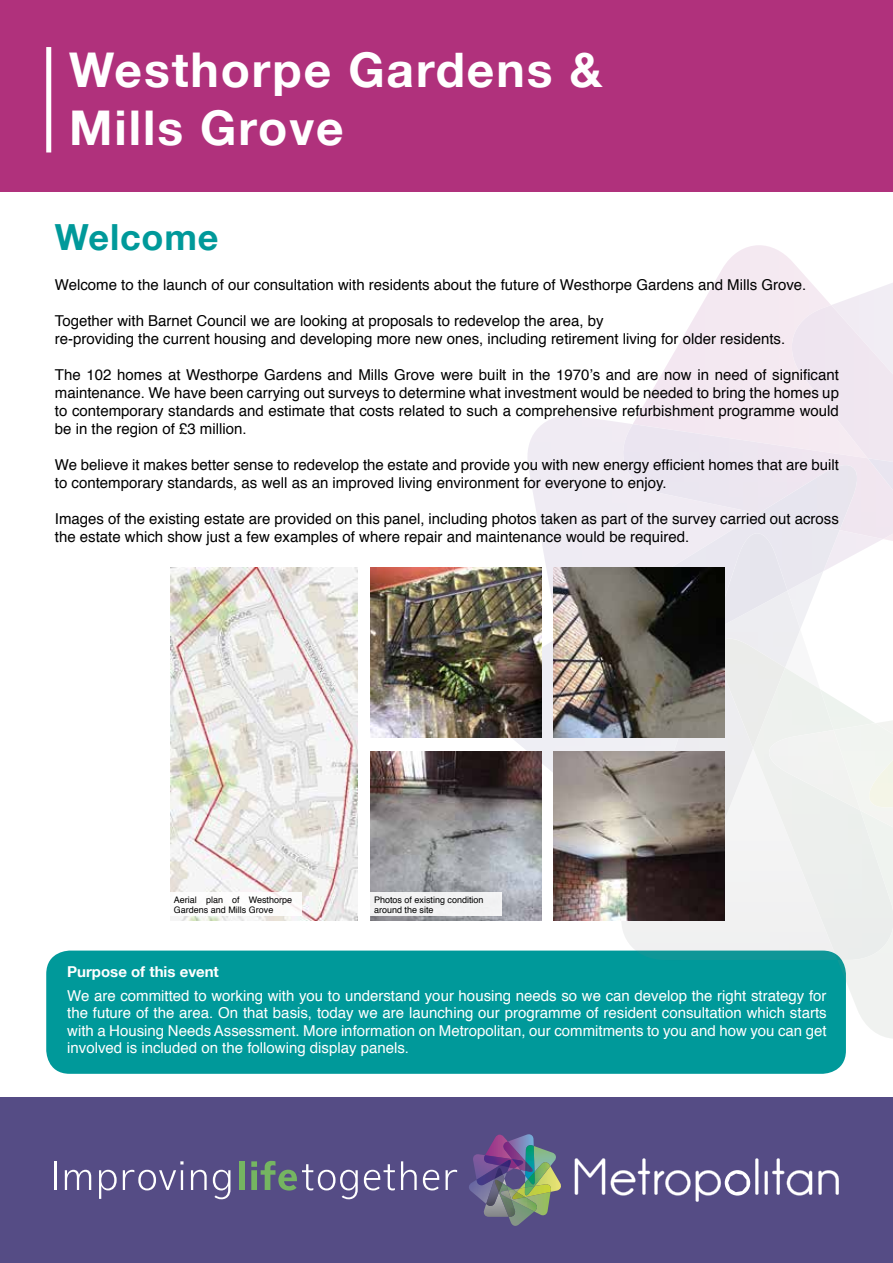
<style>
.page{position:relative;width:893px;height:1263px;background:#fff}
.page>*{position:absolute;margin:0;border:0;box-sizing:border-box;transform-origin:0 0}
.t1{font:700 47.85px/57.4px "Helvetica 75";letter-spacing:.04em;color:#fff}
.t2{font:700 36px "Helvetica 75";letter-spacing:.02em;color:#00999a}
.t3{font:15px/18px "Helvetica";color:#000}
.t4{font:15px/17.4px "Helvetica";color:#fff;text-align:justify}
.t5{font:700 15px "Helvetica 75";color:#fff}
.t6{font:9px/10.8px "Helvetica";color:#000}
</style>
<div class="page">
<div style="left:0;top:0;width:893px;height:192px;background:#b0317c"></div>
<div style="left:0;top:1097px;width:893px;height:166px;background:#554c85"></div>
<div style="left:46px;top:47px;width:5px;height:105px;background:#fff"></div>
<svg style="left:575px;top:1158px;width:30px;height:37px"></svg>
<hr style="left:755px;top:1158px;width:4px;height:37px;background:#a6a2bf;border-radius:2px">
<hr style="left:755px;top:1158px;width:3px;height:37px;background:#fff">
<svg style="left:764px;top:1171px;width:4px;height:24px"></svg>
<hr style="left:765px;top:1171px;width:3px;height:24px;background:#fff">
<svg style="left:772px;top:1158px;width:40px;height:37px"></svg>
<svg style="left:818px;top:1170px;width:21px;height:25px"></svg>
<svg style="left:611px;top:1158px;width:139px;height:44px"></svg>
<img style="left:550px;top:1178px;width:11px;height:14px">
<img style="left:469px;top:1180px;width:14px;height:21px">
<img style="left:483px;top:1185px;width:16px;height:32px">
<img style="left:486px;top:1185px;width:13px;height:21px">
<img style="left:509px;top:1215px;width:21px;height:11px">
<img style="left:499px;top:1199px;width:17px;height:18px">
<img style="left:534px;top:1146px;width:23px;height:36px">
<img style="left:535px;top:1162px;width:15px;height:22px">
<img style="left:486px;top:1134px;width:21px;height:20px">
<img style="left:473px;top:1154px;width:29px;height:25px">
<img style="left:477px;top:1165px;width:17px;height:20px">
<img style="left:483px;top:1155px;width:19px;height:13px">
<img style="left:510px;top:1134px;width:24px;height:11px">
<img style="left:526px;top:1145px;width:8px;height:14px">
<img style="left:502px;top:1141px;width:24px;height:18px">
<img style="left:513px;top:1197px;width:37px;height:18px">
<img style="left:535px;top:1184px;width:16px;height:13px">
<img style="left:508px;top:1189px;width:30px;height:22px">
<svg style="left:494px;top:1159px;width:41px;height:40px"></svg>
<hr style="left:54px;top:1161px;width:2px;height:29px;background:#fff">
<svg style="left:65px;top:1170px;width:26px;height:20px"></svg>
<svg style="left:99px;top:1170px;width:18px;height:29px"></svg>
<svg style="left:123px;top:1170px;width:53px;height:20px"></svg>
<svg style="left:180px;top:1161px;width:4px;height:3px"></svg>
<hr style="left:181px;top:1170px;width:2px;height:20px;background:#fff">
<svg style="left:191px;top:1170px;width:16px;height:20px"></svg>
<svg style="left:213px;top:1170px;width:17px;height:29px"></svg>
<div style="left:240px;top:1161px;width:5px;height:29px;background:#75b561"></div>
<svg style="left:251px;top:1161px;width:107px;height:38px"></svg>
<svg style="left:364px;top:1164px;width:31px;height:26px"></svg>
<svg style="left:401px;top:1161px;width:16px;height:29px"></svg>
<svg style="left:423px;top:1170px;width:16px;height:20px"></svg>
<svg style="left:446px;top:1170px;width:11px;height:20px"></svg>
<div style="left:46px;top:950px;width:800px;height:124px;background:#00999a;border-radius:23px"></div>
<img style="left:491px;top:641px;width:123px;height:131px">
<img style="left:614px;top:738px;width:139px;height:222px">
<div style="left:642px;top:738px;width:111px;height:127px;background:#f3f3f4"></div>
<img style="left:838px;top:960px;width:55px;height:79px">
<img style="left:753px;top:685px;width:140px;height:275px">
<div style="left:714px;top:685px;width:71px;height:63px;background:#ededed"></div>
<img style="left:523px;top:415px;width:360px;height:188px">
<img style="left:558px;top:513px;width:282px;height:172px">
<div style="left:714px;top:539px;width:73px;height:91px;background:#e7e6ee"></div>
<div style="left:614px;top:424px;width:279px;height:115px;background:#eee6f0"></div>
<div style="left:759px;top:465px;width:102px;height:65px;background:#e9e5ef"></div>
<div style="left:782px;top:305px;width:111px;height:158px;background:#f0e7f0"></div>
<img style="left:868px;top:458px;width:25px;height:50px">
<img style="left:875px;top:719px;width:18px;height:4px">
<div style="left:834px;top:723px;width:59px;height:110px;background:#f1f4f0"></div>
<img style="left:863px;top:750px;width:30px;height:57px">
<div style="left:760px;top:730px;width:100px;height:80px;background:#f1f2f1"></div>
<img style="left:171px;top:568px;width:186px;height:353px">
<div style="left:170px;top:892px;width:132px;height:23px;background:#fff"></div>
<img style="left:370px;top:568px;width:172px;height:170px">
<img style="left:553px;top:568px;width:171px;height:170px">
<img style="left:370px;top:752px;width:172px;height:169px">
<img style="left:553px;top:752px;width:171px;height:169px">
<div style="left:370px;top:892px;width:132px;height:23px;background:#f2f2f3"></div>
<h1 class="t1" style="left:69px;top:41px;width:535px">Westhorpe Gardens &amp;<br>Mills Grove</h1>
<h2 class="t2" style="left:55px;top:215px;width:165px">Welcome</h2>
<p class="t3" style="left:55px;top:276px;width:753px">Welcome to the launch of our consultation with residents about the future of Westhorpe Gardens and Mills Grove.</p>
<p class="t3" style="left:55px;top:312px;width:732px">Together with Barnet Council we are looking at proposals to redevelop the area, by<br>re-providing the current housing and developing more new ones, including retirement living for older residents.</p>
<p class="t3" style="left:55px;top:366px;width:786px;text-align:justify">The 102 homes at Westhorpe Gardens and Mills Grove were built in the 1970’s and are now in need of significant maintenance. We have been carrying out surveys to determine what investment would be needed to bring the homes up to contemporary standards and estimate that costs related to such a comprehensive refurbishment programme would be in the region of £3 million.</p>
<p class="t3" style="left:55px;top:456px;width:786px">We believe it makes better sense to redevelop the estate and provide you with new energy efficient homes that are built to contemporary standards, as well as an improved living environment for everyone to enjoy.</p>
<p class="t3" style="left:55px;top:510px;width:785px">Images of the existing estate are provided on this panel, including photos taken as part of the survey carried out across the estate which show just a few examples of where repair and maintenance would be required.</p>
<p class="t6" style="left:174px;top:894px;width:120px">Aerial plan of Westhorpe<br>Gardens and Mills Grove</p>
<p class="t6" style="left:374px;top:894px;width:111px">Photos of existing condition around the site</p>
<p class="t5" style="left:67px;top:963px;width:153px">Purpose of this event</p>
<p class="t4" style="left:67px;top:987px;width:761px">We are committed to working with you to understand your housing needs so we can develop the right strategy for the future of the area. On that basis, today we are launching our programme of resident consultation which starts with a Housing Needs Assessment. More information on Metropolitan, our commitments to you and how you can get involved is included on the following display panels.</p>
</div>
